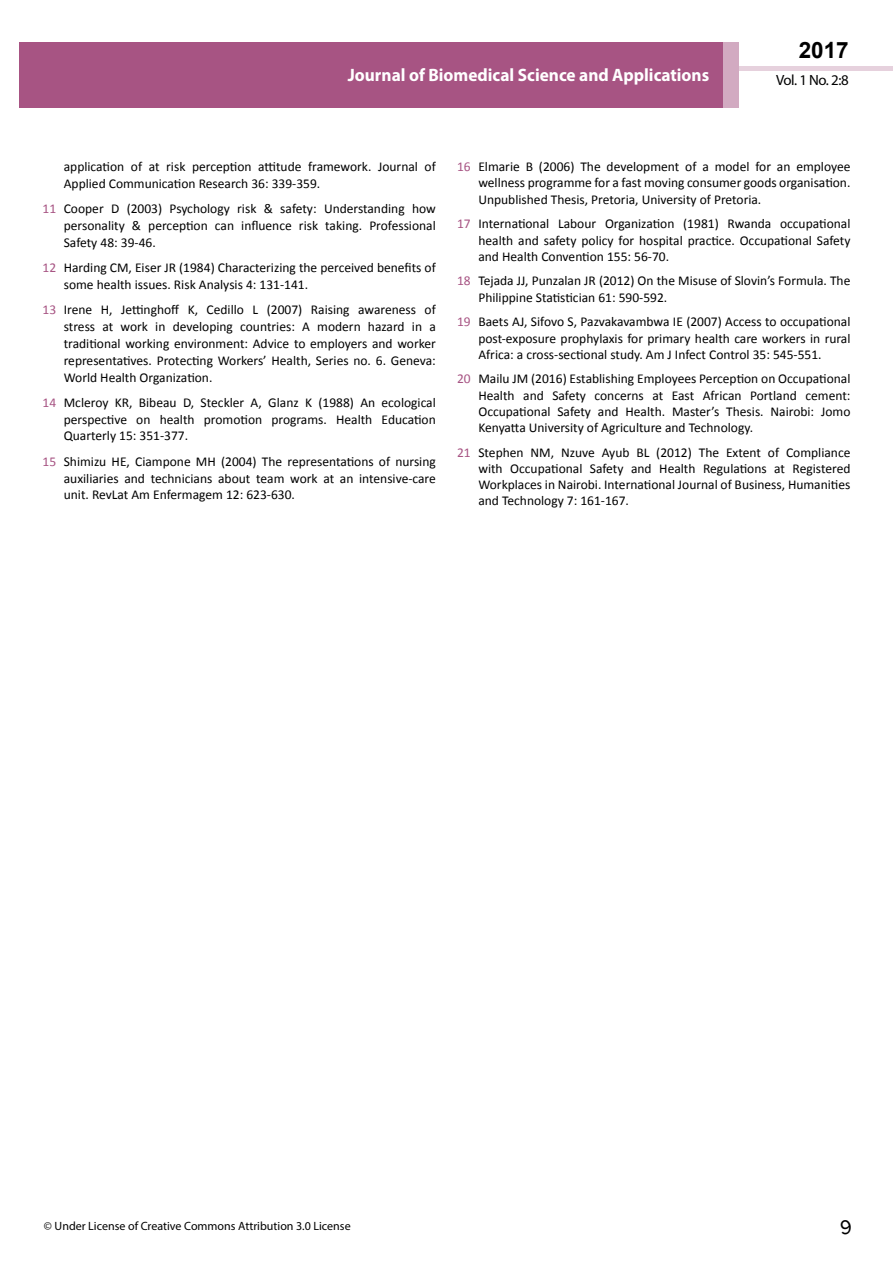
<style>
.page{position:relative;width:893px;height:1263px;background:#fff}
.page>*{position:absolute;margin:0;border:0;box-sizing:border-box;transform-origin:0 0}
.t1{font:25.5px "Tunga";color:#000}
.t2{font:700 22.5px "Arial";color:#000}
.t3{font:700 18px "Myriad Pro";color:#fff;scale:.96 1}
.t4{font:14.85px "Myriad Pro";color:#000}
.t5{font:13.5px/16.2px "Calibri";color:#000;text-align:justify}
.t6{font:12px "Myriad Pro";color:#000}
.s1{color:#a75483}
</style>
<div class="page">
<div style="left:722px;top:66px;width:171px;height:5px;background:#e6d1dd"></div>
<div style="left:19px;top:42px;width:706px;height:66px;background:#a75483"></div>
<div style="left:724px;top:42px;width:15px;height:66px;background:#d2aac1"></div>
<h3 class="t3" style="left:348px;top:63px;width:378px">Journal of Biomedical Science and Applications</h3>
<h2 class="t2" style="left:799px;top:35px;width:52px">2017</h2>
<p class="t4" style="left:776px;top:71px;width:74px">Vol. 1 No. 2:8</p>
<p class="t5" style="left:64px;top:158px;width:374px;line-height:16.8px">application of at risk perception attitude framework. Journal of<br>Applied Communication Research 36: 339-359.</p>
<p class="t5" style="left:64px;top:201px;width:374px;line-height:16.8px;text-indent:-21px"><span class="s1">11</span> Cooper D (2003) Psychology risk &amp; safety: Understanding how personality &amp; perception can influence risk taking. Professional Safety 48: 39-46.</p>
<p class="t5" style="left:64px;top:259px;width:374px;line-height:16.8px;text-indent:-21px"><span class="s1">12</span> Harding CM, Eiser JR (1984) Characterizing the perceived benefits of some health issues. Risk Analysis 4: 131-141.</p>
<p class="t5" style="left:64px;top:302px;width:374px;line-height:16.8px;text-indent:-21px"><span class="s1">13</span> Irene H, Jettinghoff K, Cedillo L (2007) Raising awareness of stress at work in developing countries: A modern hazard in a traditional working environment: Advice to employers and worker representatives. Protecting Workers’ Health, Series no. 6. Geneva:<br>World Health Organization.</p>
<p class="t5" style="left:64px;top:394px;width:374px;line-height:16.8px;text-indent:-21px"><span class="s1">14</span> Mcleroy KR, Bibeau D, Steckler A, Glanz K (1988) An ecological perspective on health promotion programs. Health Education Quarterly 15: 351-377.</p>
<p class="t5" style="left:64px;top:453px;width:374px;line-height:16.8px;text-indent:-21px"><span class="s1">15</span> Shimizu HE, Ciampone MH (2004) The representations of nursing auxiliaries and technicians about team work at an intensive-care unit. RevLat Am Enfermagem 12: 623-630.</p>
<p class="t5" style="left:478px;top:159px;width:374px;text-indent:-21px"><span class="s1">16</span> Elmarie B (2006) The development of a model for an employee wellness programme for a fast moving consumer goods organisation.<br>Unpublished Thesis, Pretoria, University of Pretoria.</p>
<p class="t5" style="left:478px;top:216px;width:374px;text-indent:-21px"><span class="s1">17</span> International Labour Organization (1981) Rwanda occupational health and safety policy for hospital practice. Occupational Safety and Health Convention 155: 56-70.</p>
<p class="t5" style="left:478px;top:273px;width:374px;text-indent:-21px"><span class="s1">18</span> Tejada JJ, Punzalan JR (2012) On the Misuse of Slovin’s Formula. The<br>Philippine Statistician 61: 590-592.</p>
<p class="t5" style="left:478px;top:314px;width:374px;text-indent:-21px"><span class="s1">19</span> Baets AJ, Sifovo S, Pazvakavambwa IE (2007) Access to occupational post-exposure prophylaxis for primary health care workers in rural Africa: a cross-sectional study. Am J Infect Control 35: 545-551.</p>
<p class="t5" style="left:478px;top:371px;width:374px;text-indent:-21px"><span class="s1">20</span> Mailu JM (2016) Establishing Employees Perception on Occupational Health and Safety concerns at East African Portland cement:<br>Occupational Safety and Health. Master’s Thesis. Nairobi: Jomo Kenyatta University of Agriculture and Technology.</p>
<p class="t5" style="left:478px;top:444px;width:374px;text-indent:-21px"><span class="s1">21</span> Stephen NM, Nzuve Ayub BL (2012) The Extent of Compliance with Occupational Safety and Health Regulations at Registered Workplaces in Nairobi. International Journal of Business, Humanities and Technology 7: 161-167.</p>
<p class="t6" style="left:44px;top:1218px;width:308px">© Under License of Creative Commons Attribution 3.0 License</p>
<h1 class="t1" style="left:840px;top:1210px;width:14px">9</h1>
</div>
